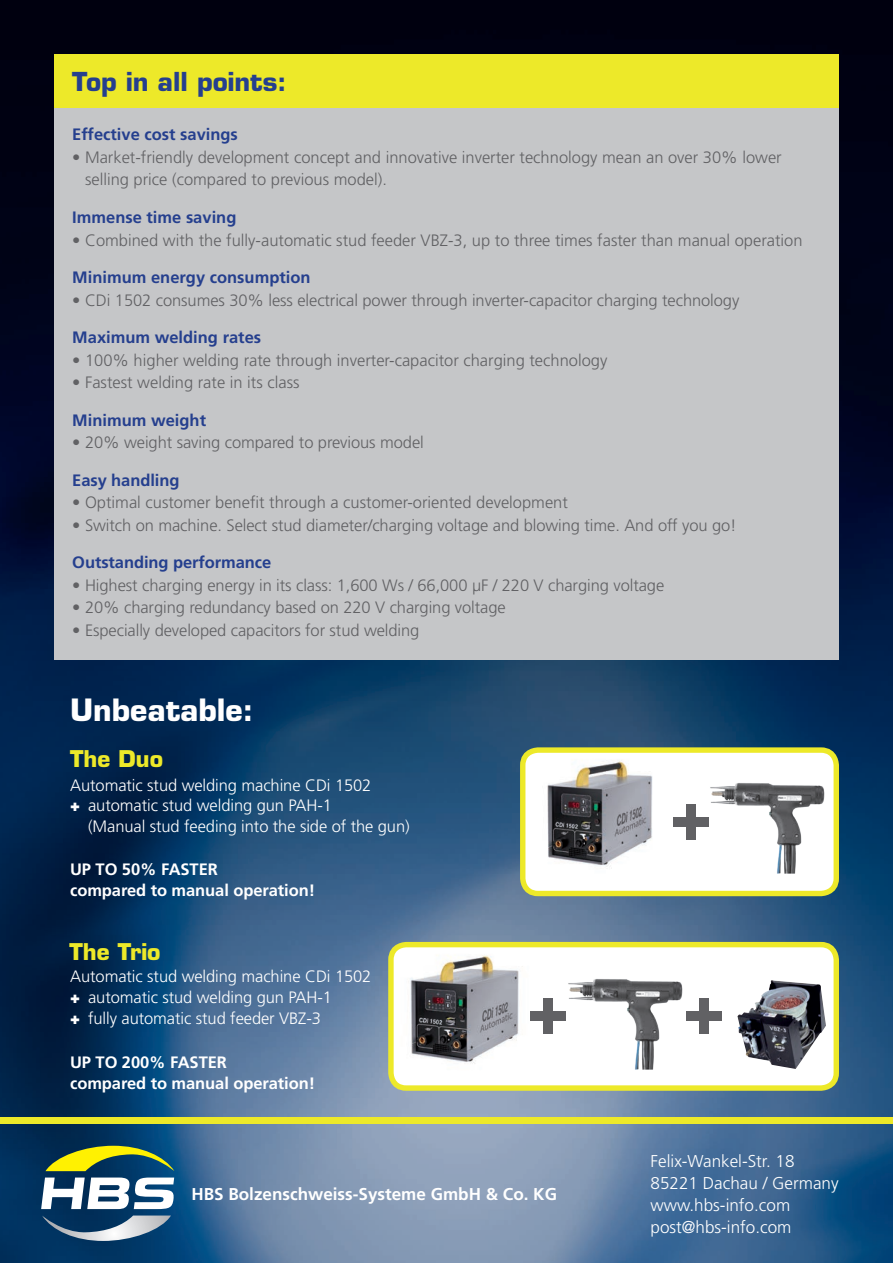
<style>
.page{position:relative;width:893px;height:1263px;background:#fff}
.page>*{position:absolute;margin:0;border:0;box-sizing:border-box;transform-origin:0 0}
.t1{font:700 30px "Eurostile LT Std";color:#fff}
.t2{font:700 25.5px "Eurostile LT Std";color:#253f8e}
.t3{font:700 22.5px "Eurostile LT Std";color:#ede929}
.t4{font:300 17.1px/22px "Frutiger LT Std";color:#fff}
.t5{font:700 17.1px "Frutiger LT Std";color:#fff}
.t6{font:300 16.5px/22.5px "Frutiger LT Std";letter-spacing:-.005em;color:#616164}
.t7{font:300 16.5px/21px "Frutiger LT Std";letter-spacing:-.005em;color:#fff}
.t8{font:700 16.5px "Frutiger LT Std";color:#253f8e}
.t9{font:700 16.5px/21px "Frutiger LT Std";letter-spacing:-.005em;color:#fff}
.s1{font-weight:900}
</style>
<div class="page">
<img style="left:0;top:0;width:893px;height:1263px">
<svg style="left:42px;top:1215px;width:129px;height:26px;background:#557591"></svg>
<svg style="left:41px;top:1177px;width:133px;height:32px"></svg>
<svg style="left:45px;top:1146px;width:129px;height:25px;background:#69853e"></svg>
<div style="left:54px;top:108px;width:785px;height:551px;background:#c5c6c8"></div>
<div style="left:54px;top:54px;width:785px;height:54px;background:#ede929"></div>
<div style="left:0;top:1117px;width:893px;height:6px;background:#ede929"></div>
<div style="left:523px;top:750px;width:313px;height:143px;background:#fff;border-radius:15px"></div>
<img style="left:526px;top:753px;width:127px;height:116px">
<div style="left:520px;top:747px;width:319px;height:149px;border:5px solid #ede929;border-radius:15px"></div>
<img style="left:710px;top:783px;width:115px;height:91px">
<div style="left:686px;top:804px;width:10px;height:36px;background:#616164"></div>
<div style="left:673px;top:817px;width:36px;height:10px;background:#616164"></div>
<div style="left:391px;top:945px;width:445px;height:143px;background:#fff;border-radius:15px"></div>
<img style="left:391px;top:945px;width:132px;height:119px">
<div style="left:388px;top:942px;width:451px;height:149px;border:5px solid #ede929;border-radius:15px"></div>
<div style="left:543px;top:998px;width:10px;height:36px;background:#616164"></div>
<div style="left:530px;top:1011px;width:36px;height:10px;background:#616164"></div>
<div style="left:699px;top:998px;width:10px;height:36px;background:#616164"></div>
<div style="left:686px;top:1011px;width:36px;height:10px;background:#616164"></div>
<img style="left:737px;top:980px;width:89px;height:89px">
<img style="left:568px;top:979px;width:115px;height:90px">
<h2 class="t2" style="left:72px;top:66px;width:216px">Top in all points:</h2>
<p class="t8" style="left:72px;top:125px;width:167px">Effective cost savings</p>
<p class="t6" style="left:85px;top:146px;width:698px;text-indent:-13px">• Market-friendly development concept and innovative inverter technology mean an over 30% lower selling price (compared to previous model).</p>
<p class="t8" style="left:72px;top:208px;width:166px">Immense time saving</p>
<p class="t6" style="left:72px;top:229px;width:732px">• Combined with the fully-automatic stud feeder VBZ-3, up to three times faster than manual operation</p>
<p class="t8" style="left:72px;top:268px;width:240px">Minimum energy consumption</p>
<p class="t6" style="left:72px;top:289px;width:669px">• CDi 1502 consumes 30% less electrical power through inverter-capacitor charging technology</p>
<p class="t8" style="left:72px;top:328px;width:190px">Maximum welding rates</p>
<p class="t6" style="left:72px;top:349px;width:537px">• 100% higher welding rate through inverter-capacitor charging technology</p>
<p class="t6" style="left:72px;top:371px;width:229px">• Fastest welding rate in its class</p>
<p class="t8" style="left:72px;top:410px;width:135px">Minimum weight</p>
<p class="t6" style="left:72px;top:431px;width:353px">• 20% weight saving compared to previous model</p>
<p class="t8" style="left:72px;top:470px;width:109px">Easy handling</p>
<p class="t6" style="left:72px;top:491px;width:497px">• Optimal customer benefit through a customer-oriented development</p>
<p class="t6" style="left:72px;top:514px;width:666px">• Switch on machine. Select stud diameter/charging voltage and blowing time. And off you go!</p>
<p class="t8" style="left:72px;top:553px;width:200px">Outstanding performance</p>
<p class="t6" style="left:72px;top:574px;width:593px">• Highest charging energy in its class: 1,600 Ws / 66,000 µF / 220 V charging voltage</p>
<p class="t6" style="left:72px;top:596px;width:435px">• 20% charging redundancy based on 220 V charging voltage</p>
<p class="t6" style="left:72px;top:619px;width:349px">• Especially developed capacitors for stud welding</p>
<h1 class="t1" style="left:70px;top:692px;width:185px">Unbeatable:</h1>
<h3 class="t3" style="left:70px;top:745px;width:94px">The Duo</h3>
<p class="t7" style="left:70px;top:776px;width:303px;line-height:19.5px">Automatic stud welding machine CDi 1502 <span class="s1">+</span> automatic stud welding gun PAH-1</p>
<p class="t7" style="left:88px;top:816px;width:323px">(Manual stud feeding into the side of the gun)</p>
<p class="t9" style="left:70px;top:859px;width:246px">UP TO 50% FASTER<br>compared to manual operation!</p>
<h3 class="t3" style="left:69px;top:938px;width:93px">The Trio</h3>
<p class="t7" style="left:70px;top:966px;width:303px">Automatic stud welding machine CDi 1502 <span class="s1">+</span> automatic stud welding gun PAH-1<br><span class="s1">+</span> fully automatic stud feeder VBZ-3</p>
<p class="t9" style="left:70px;top:1052px;width:246px">UP TO 200% FASTER<br>compared to manual operation!</p>
<p class="t5" style="left:191px;top:1184px;width:367px">HBS Bolzenschweiss-Systeme GmbH &amp; Co. KG</p>
<p class="t4" style="left:651px;top:1150px;width:190px">Felix-Wankel-Str. 18<br>85221 Dachau / Germany www.hbs-info.com post@hbs-info.com</p>
</div>
